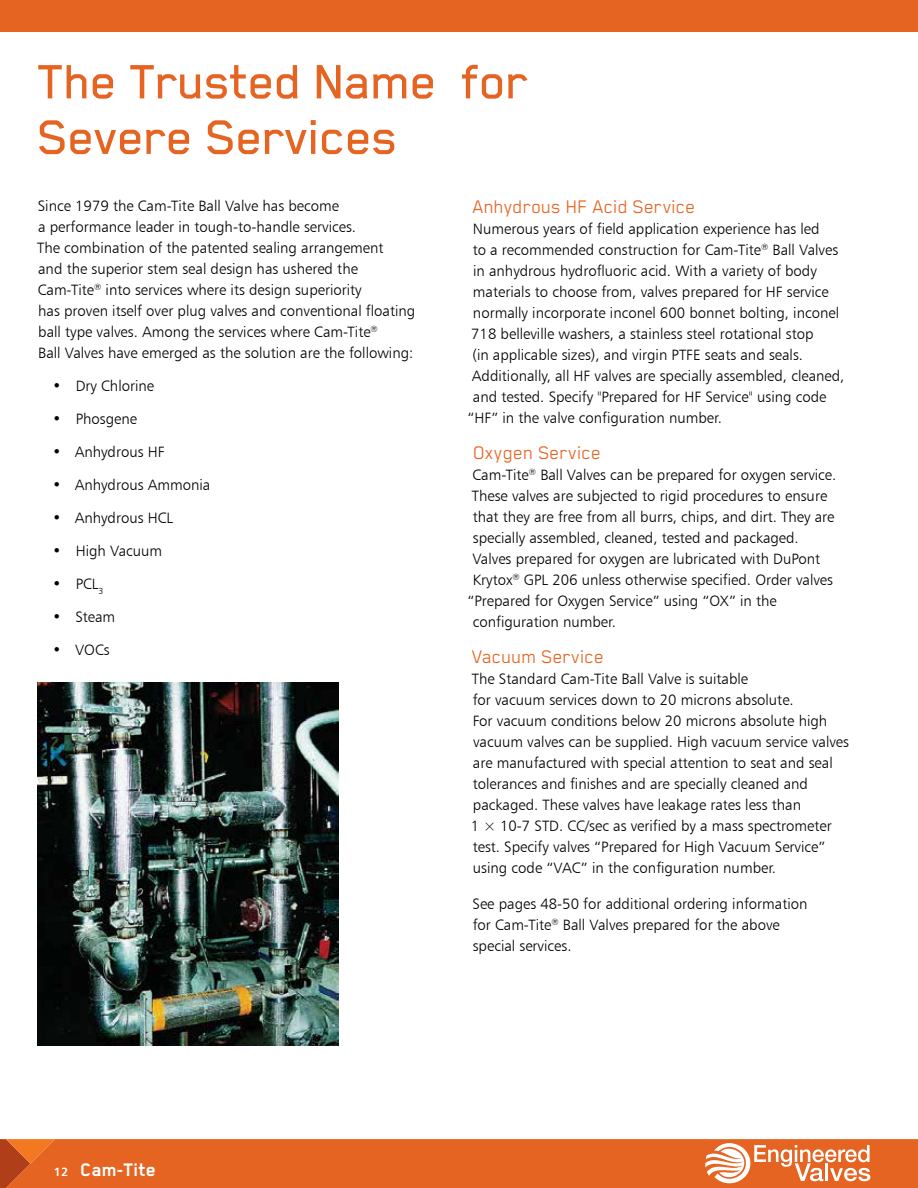
<style>
.page{position:relative;width:918px;height:1188px;background:#fff}
.page>*{position:absolute;margin:0;border:0;box-sizing:border-box;transform-origin:0 0}
.t1{font:500 55.5px/55.5px "Blender Pro";letter-spacing:-.01em;color:#e66422}
.t2{font:21px "Blender Pro";color:#e66422}
.t3{font:700 21px "Blender Pro";color:#fff}
.t4{font:15px/21px "Humanist 777 BT Light B";color:#000}
.s1{font-family:"Humanist 777 BT Bold B";font-weight:400;font-size:12px}
</style>
<div class="page">
<div style="left:0;top:1139px;width:918px;height:49px;background:#e66422"></div>
<div style="left:0;top:0;width:918px;height:32px;background:#e66422"></div>
<svg style="left:705px;top:1143px;width:165px;height:40px"></svg>
<img style="left:38px;top:682px;width:301px;height:364px">
<h1 class="t1" style="left:38px;top:52px;width:493px">The Trusted Name for<br>Severe Services</h1>
<p class="t4" style="left:37px;top:195px;width:380px">Since 1979 the Cam-Tite Ball Valve has become<br>a performance leader in tough-to-handle services.<br>The combination of the patented sealing arrangement<br>and the superior stem seal design has ushered the Cam-Tite<sup>®</sup> into services where its design superiority<br>has proven itself over plug valves and conventional floating ball type valves. Among the services where Cam-Tite<sup>®<br></sup>Ball Valves have emerged as the solution are the following:</p>
<p class="t4" style="left:52px;top:375px;width:103px">• Dry Chlorine</p>
<p class="t4" style="left:52px;top:408px;width:86px">• Phosgene</p>
<p class="t4" style="left:52px;top:441px;width:114px">• Anhydrous HF</p>
<p class="t4" style="left:52px;top:474px;width:160px">• Anhydrous Ammonia</p>
<p class="t4" style="left:52px;top:507px;width:122px">• Anhydrous HCL</p>
<p class="t4" style="left:52px;top:540px;width:111px">• High Vacuum</p>
<p class="t4" style="left:52px;top:573px;width:52px">• PCL<sub>3</sub></p>
<p class="t4" style="left:52px;top:606px;width:64px">• Steam</p>
<p class="t4" style="left:52px;top:639px;width:59px">• VOCs</p>
<h2 class="t2" style="left:473px;top:196px;width:225px">Anhydrous HF Acid Service</h2>
<p class="t4" style="left:473px;top:218px;width:348px">Numerous years of field application experience has led</p>
<p class="t4" style="left:473px;top:239px;width:367px">to a recommended construction for Cam-Tite<sup>®</sup> Ball Valves</p>
<p class="t4" style="left:473px;top:260px;width:345px">in anhydrous hydrofluoric acid. With a variety of body</p>
<p class="t4" style="left:473px;top:281px;width:357px">materials to choose from, valves prepared for HF service</p>
<p class="t4" style="left:473px;top:302px;width:368px">normally incorporate inconel 600 bonnet bolting, inconel</p>
<p class="t4" style="left:471px;top:323px;width:344px">718 belleville washers, a stainless steel rotational stop</p>
<p class="t4" style="left:473px;top:344px;width:332px">(in applicable sizes), and virgin PTFE seats and seals.</p>
<p class="t4" style="left:472px;top:365px;width:374px">Additionally, all HF valves are specially assembled, cleaned,</p>
<p class="t4" style="left:473px;top:386px;width:355px">and tested. Specify "Prepared for HF Service" using code</p>
<p class="t4" style="left:467px;top:407px;width:256px">“HF” in the valve configuration number.</p>
<h2 class="t2" style="left:473px;top:442px;width:129px">Oxygen Service</h2>
<p class="t4" style="left:472px;top:464px;width:365px">Cam-Tite<sup>®</sup> Ball Valves can be prepared for oxygen service.</p>
<p class="t4" style="left:472px;top:485px;width:357px">These valves are subjected to rigid procedures to ensure</p>
<p class="t4" style="left:473px;top:506px;width:363px">that they are free from all burrs, chips, and dirt. They are</p>
<p class="t4" style="left:473px;top:527px;width:328px">specially assembled, cleaned, tested and packaged.</p>
<p class="t4" style="left:472px;top:548px;width:349px">Valves prepared for oxygen are lubricated with DuPont</p>
<p class="t4" style="left:473px;top:569px;width:362px">Krytox<sup>®</sup> GPL 206 unless otherwise specified. Order valves</p>
<p class="t4" style="left:467px;top:590px;width:311px">“Prepared for Oxygen Service” using “OX” in the</p>
<p class="t4" style="left:473px;top:611px;width:145px">configuration number.</p>
<h2 class="t2" style="left:472px;top:646px;width:134px">Vacuum Service</h2>
<p class="t4" style="left:471px;top:668px;width:380px">The Standard Cam-Tite Ball Valve is suitable<br>for vacuum services down to 20 microns absolute.<br>For vacuum conditions below 20 microns absolute high vacuum valves can be supplied. High vacuum service valves are manufactured with special attention to seat and seal tolerances and finishes and are specially cleaned and packaged. These valves have leakage rates less than<br>1 × 10-7 STD. CC/sec as verified by a mass spectrometer test. Specify valves “Prepared for High Vacuum Service” using code “VAC” in the configuration number.</p>
<p class="t4" style="left:473px;top:893px;width:337px">See pages 48-50 for additional ordering information for Cam-Tite<sup>®</sup> Ball Valves prepared for the above special services.</p>
<h2 class="t3" style="left:54px;top:1158px;width:104px"><span class="s1">12</span> Cam-Tite</h2>
</div>
